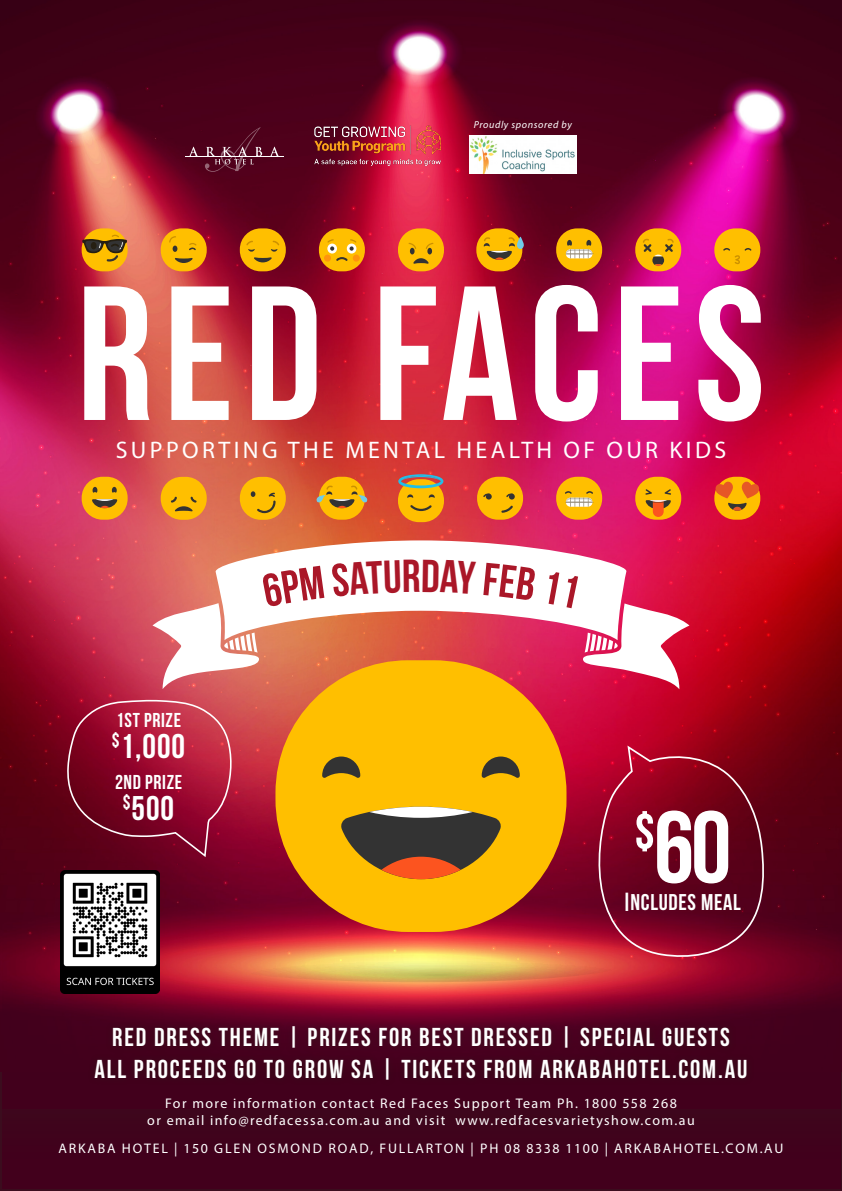
<style>
.page{position:relative;width:842px;height:1191px;background:#fff}
.page>*{position:absolute;margin:0;border:0;box-sizing:border-box;transform-origin:0 0}
.t1{font:700 190.6px "Bebas Neue";letter-spacing:.055em;color:#fff}
.t2{font:700 101.8px "Bebas Neue";color:#fff}
.t3{font:700 34.2px "Bebas Neue";letter-spacing:.03em;color:#fff}
.t4{font:700 25.9px "Bebas Neue";letter-spacing:.07em;color:#fff}
.t5{font:24px "Myriad Pro";letter-spacing:.14em;color:#fff}
.t6{font:700 22.8px "Bebas Neue";letter-spacing:.03em;color:#fff}
.t7{font:700 20.1px "Bebas Neue";letter-spacing:.03em;color:#fff}
.t8{font:14px/16.8px "Myriad Pro";letter-spacing:.1em;color:#fff;text-align:center}
.t9{font:13.9px "Myriad Pro";letter-spacing:.13em;color:#fff}
.t10{font:italic 10.2px "Myriad Pro";letter-spacing:.06em;color:#fff}
.s1{font-size:26.2px}
</style>
<div class="page">
<img style="left:0;top:0;width:842px;height:1071px">
<svg style="left:2px;top:924px;width:838px;height:79px;background:#92122b"></svg>
<div style="left:2px;top:1003px;width:838px;height:185px;background:#42001c"></div>
<div style="left:88px;top:1019px;width:666px;height:68px;background:#261f12;opacity:.5"></div>
<svg style="left:188px;top:147px;width:11px;height:9px"></svg>
<svg style="left:269px;top:147px;width:11px;height:9px"></svg>
<svg style="left:205px;top:127px;width:57px;height:45px;background:#5e172f"></svg>
<hr style="left:185px;top:156px;width:98px;height:1px;background:#fff">
<div style="left:82px;top:228px;width:46px;height:43px;background:#ffbf00;border-radius:21px"></div>
<svg style="left:82px;top:234px;width:45px;height:27px"></svg>
<div style="left:161px;top:228px;width:46px;height:43px;background:#ffbf00;border-radius:21px"></div>
<svg style="left:175px;top:258px;width:18px;height:5px"></svg>
<svg style="left:169px;top:236px;width:8px;height:16px"></svg>
<svg style="left:189px;top:243px;width:8px;height:7px"></svg>
<div style="left:240px;top:228px;width:46px;height:43px;background:#ffbf00;border-radius:21px"></div>
<svg style="left:246px;top:241px;width:33px;height:21px"></svg>
<div style="left:319px;top:228px;width:46px;height:43px;background:#ffbf00;border-radius:21px"></div>
<svg style="left:336px;top:257px;width:12px;height:4px"></svg>
<svg style="left:347px;top:243px;width:9px;height:10px"></svg>
<svg style="left:350px;top:239px;width:6px;height:12px"></svg>
<svg style="left:327px;top:243px;width:10px;height:10px"></svg>
<svg style="left:327px;top:239px;width:7px;height:12px"></svg>
<div style="left:353px;top:255px;width:7px;height:7px;background:#ff940d;border-radius:50%"></div>
<div style="left:324px;top:255px;width:7px;height:7px;background:#ff940d;border-radius:50%"></div>
<div style="left:398px;top:228px;width:46px;height:43px;background:#ffbf00;border-radius:21px"></div>
<svg style="left:409px;top:243px;width:24px;height:21px"></svg>
<div style="left:476px;top:228px;width:46px;height:43px;background:#ffbf00;border-radius:21px"></div>
<svg style="left:484px;top:237px;width:40px;height:23px"></svg>
<div style="left:556px;top:228px;width:46px;height:43px;background:#ffbf00;border-radius:21px"></div>
<svg style="left:566px;top:240px;width:26px;height:18px"></svg>
<div style="left:635px;top:228px;width:46px;height:43px;background:#ffbf00;border-radius:21px"></div>
<svg style="left:643px;top:239px;width:31px;height:27px"></svg>
<div style="left:714px;top:228px;width:46px;height:43px;background:#ffbf00;border-radius:21px"></div>
<svg style="left:723px;top:248px;width:28px;height:16px"></svg>
<div style="left:82px;top:477px;width:46px;height:42px;background:#ffbf00;border-radius:21px"></div>
<svg style="left:112px;top:487px;width:5px;height:6px"></svg>
<svg style="left:93px;top:487px;width:4px;height:6px"></svg>
<svg style="left:92px;top:499px;width:25px;height:9px"></svg>
<div style="left:319px;top:477px;width:46px;height:42px;background:#ffbf00;border-radius:21px"></div>
<svg style="left:316px;top:485px;width:51px;height:23px"></svg>
<div style="left:398px;top:479px;width:46px;height:43px;background:#ffbf00;border-radius:21px"></div>
<svg style="left:429px;top:494px;width:6px;height:4px"></svg>
<svg style="left:407px;top:494px;width:6px;height:4px"></svg>
<svg style="left:410px;top:505px;width:22px;height:6px"></svg>
<svg style="left:398px;top:474px;width:45px;height:14px"></svg>
<div style="left:477px;top:477px;width:46px;height:42px;background:#ffbf00;border-radius:21px"></div>
<svg style="left:506px;top:493px;width:9px;height:6px"></svg>
<svg style="left:483px;top:493px;width:9px;height:6px"></svg>
<svg style="left:501px;top:505px;width:12px;height:8px"></svg>
<div style="left:556px;top:477px;width:46px;height:42px;background:#ffbf00;border-radius:21px"></div>
<svg style="left:565px;top:491px;width:28px;height:16px"></svg>
<div style="left:635px;top:477px;width:46px;height:42px;background:#ffbf00;border-radius:21px"></div>
<svg style="left:645px;top:489px;width:26px;height:28px"></svg>
<div style="left:714px;top:477px;width:46px;height:42px;background:#ffbf00;border-radius:21px"></div>
<svg style="left:713px;top:478px;width:48px;height:33px"></svg>
<div style="left:161px;top:477px;width:46px;height:43px;background:#ffbf00;border-radius:21px"></div>
<svg style="left:171px;top:496px;width:26px;height:15px"></svg>
<div style="left:240px;top:477px;width:46px;height:43px;background:#ffbf00;border-radius:21px"></div>
<svg style="left:251px;top:491px;width:25px;height:22px"></svg>
<div style="left:275px;top:660px;width:291px;height:272px;background:#ffbf00;border-radius:133px"></div>
<svg style="left:66px;top:699px;width:701px;height:283px"></svg>
<svg style="left:216px;top:540px;width:410px;height:100px"></svg>
<img style="left:312px;top:126px;width:131px;height:40px">
<img style="left:469px;top:136px;width:108px;height:38px">
<img style="left:61px;top:870px;width:99px;height:123px">
<svg style="left:152px;top:566px;width:172px;height:123px"></svg>
<svg style="left:331px;top:560px;width:145px;height:37px"></svg>
<svg style="left:483px;top:563px;width:53px;height:38px"></svg>
<svg style="left:545px;top:571px;width:144px;height:118px"></svg>
<p class="t10" style="left:474px;top:118px;width:100px">Proudly sponsored by</p>
<p class="t1" style="left:77px;top:249px;width:690px">RED FACES</p>
<p class="t5" style="left:116px;top:435px;width:612px">SUPPORTING THE MENTAL HEALTH OF OUR KIDS</p>
<p class="t7" style="left:116px;top:709px;width:66px">1ST PRIZE</p>
<p class="t3" style="left:112px;top:727px;width:75px"><sup>$</sup>1,000</p>
<p class="t7" style="left:115px;top:771px;width:69px">2ND PRIZE</p>
<p class="t3" style="left:123px;top:789px;width:53px"><sup>$</sup>500</p>
<p class="t2" style="left:635px;top:791px;width:98px"><sup>$</sup>60</p>
<p class="t6" style="left:625px;top:890px;width:118px"><span class="s1">I</span>NCLUDES MEAL</p>
<p class="t4" style="left:112px;top:1023px;width:619px">RED DRESS THEME | PRIZES FOR BEST DRESSED | SPECIAL GUESTS</p>
<p class="t4" style="left:95px;top:1055px;width:654px">ALL PROCEEDS GO TO GROW SA | TICKETS FROM ARKABAHOTEL.COM.AU</p>
<p class="t8" style="left:147px;top:1094px;width:549px">For more information contact Red Faces Support Team Ph. 1800 558 268<br>or email info@redfacessa.com.au and visit www.redfacesvarietyshow.com.au</p>
<p class="t9" style="left:58px;top:1139px;width:727px">ARKABA HOTEL | 150 GLEN OSMOND ROAD, FULLARTON | PH 08 8338 1100 | ARKABAHOTEL.COM.AU</p>
</div>
